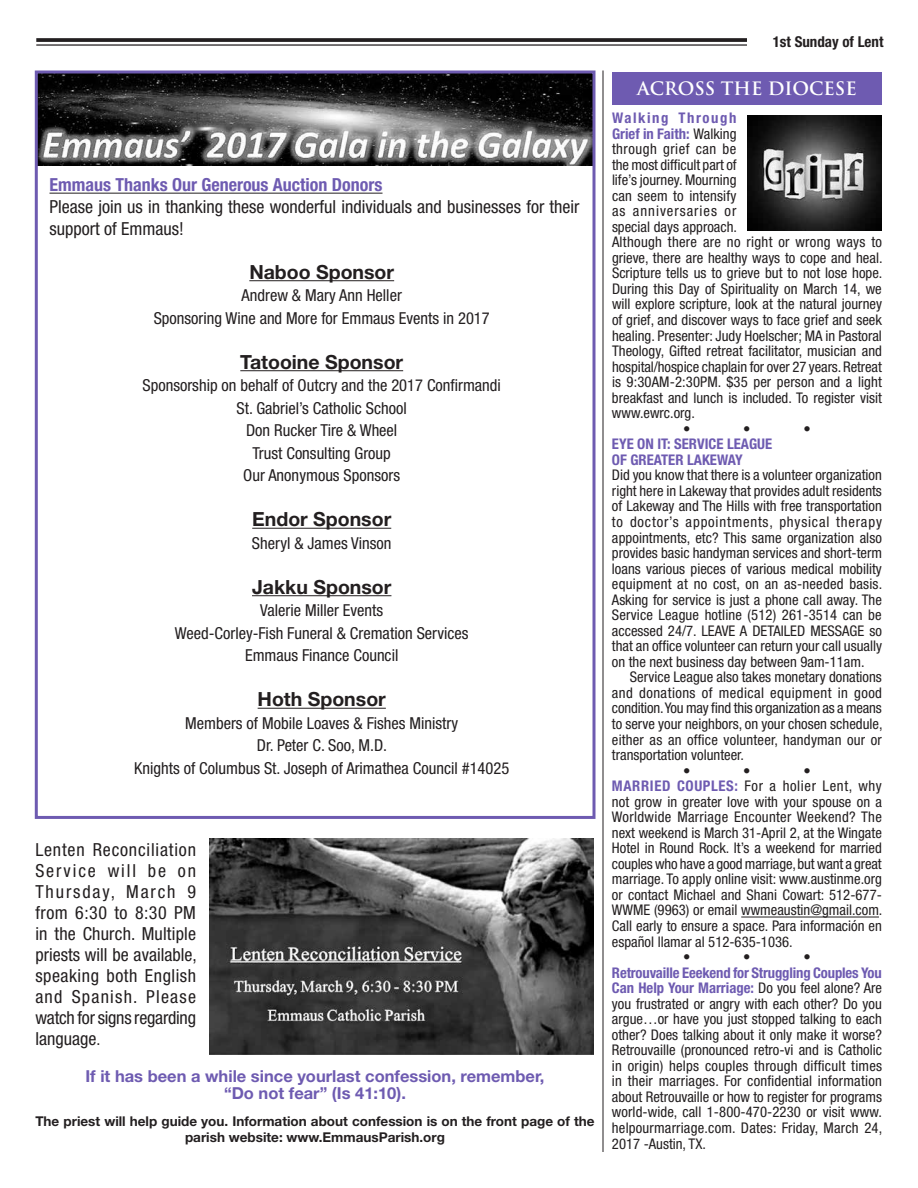
<style>
.page{position:relative;width:918px;height:1188px;background:#fff}
.page>*{position:absolute;margin:0;border:0;box-sizing:border-box;transform-origin:0 0}
.t1{font:700 19.5px "Helvetica Neue LT Std";color:#231f20}
.t2{font:condensed 18px/21px "Helvetica Neue LT Std";color:#231f20;text-align:justify}
.t3{font:700 condensed 18px "Helvetica Neue LT Std";color:#6e5bb1}
.t4{font:700 18px "Trajan Pro";color:#fff}
.t5{font:condensed 16.5px/22.5px "Helvetica Neue LT Std";color:#231f20;text-align:center}
.t6{font:700 16.5px/16.5px "Helvetica Neue LT Std";color:#6e5bb1;text-align:center}
.t7{font:700 condensed 15px "Helvetica Neue LT Std";color:#231f20}
.t8{font:condensed 14.7px/15.6px "Helvetica Neue LT Std";color:#231f20}
.t9{font:condensed 14.7px "Helvetica Neue LT Std";letter-spacing:.02em;color:#231f20}
.t10{font:700 condensed 14.7px/15.6px "Helvetica Neue LT Std";color:#6e5bb1}
.t11{font:condensed 14.7px "Helvetica Neue LT Std";letter-spacing:.03em;color:#231f20}
.t12{font:condensed 14.7px "Helvetica Neue LT Std";letter-spacing:.045em;color:#231f20}
.t13{font:condensed 14.7px "Helvetica Neue LT Std";letter-spacing:.035em;color:#231f20}
.t14{font:condensed 14.7px "Helvetica Neue LT Std";letter-spacing:.065em;color:#231f20}
.t15{font:700 condensed 14.7px "Helvetica Neue LT Std";letter-spacing:.11em;color:#6e5bb1}
.t16{font:700 13.5px/16.5px "Helvetica Neue LT Std";color:#231f20;text-align:center}
.s1{font-size:16.5px}
.s2{font-weight:400;color:#231f20}
.s3{font-weight:700;color:#6e5bb1}
</style>
<div class="page">
<div style="left:612px;top:72px;width:270px;height:32px;background:#6e5bb1"></div>
<svg style="left:36px;top:38px;width:711px;height:4px"></svg>
<hr style="left:36px;top:44px;width:711px;height:2px;background:#231f20">
<img style="left:39px;top:74px;width:553px;height:91px">
<hr style="left:50px;top:193px;width:333px;height:1px;background:#231f20">
<hr style="left:249px;top:280px;width:145px;height:1px;background:#231f20">
<hr style="left:240px;top:370px;width:163px;height:1px;background:#231f20">
<hr style="left:252px;top:528px;width:139px;height:1px;background:#231f20">
<hr style="left:252px;top:595px;width:139px;height:1px;background:#231f20">
<hr style="left:258px;top:708px;width:128px;height:1px;background:#231f20">
<div style="left:35px;top:70px;width:561px;height:749px;border:3px solid #6e5bb1"></div>
<hr style="left:741px;top:917px;width:138px;height:1px;background:#231f20">
<hr style="left:603px;top:70px;width:1px;height:1082px;background:#231f20">
<img style="left:747px;top:115px;width:135px;height:115px">
<img style="left:210px;top:838px;width:384px;height:216px">
<p class="t3" style="left:50px;top:174px;width:335px">Emmaus Thanks Our Generous Auction Donors</p>
<p class="t2" style="left:50px;top:196px;width:532px;line-height:21.6px">Please join us in thanking these wonderful individuals and businesses for their support of Emmaus!</p>
<h1 class="t1" style="left:249px;top:260px;width:146px">Naboo Sponsor</h1>
<p class="t5" style="left:154px;top:284px;width:338px">Andrew &amp; Mary Ann Heller<br>Sponsoring Wine and More for Emmaus Events in 2017</p>
<h1 class="t1" style="left:240px;top:350px;width:164px">Tatooine Sponsor</h1>
<p class="t5" style="left:143px;top:374px;width:360px">Sponsorship on behalf of Outcry and the 2017 Confirmandi<br>St. Gabriel’s Catholic School<br>Don Rucker Tire &amp; Wheel<br>Trust Consulting Group<br>Our Anonymous Sponsors</p>
<h1 class="t1" style="left:252px;top:507px;width:141px">Endor Sponsor</h1>
<p class="t5" style="left:252px;top:532px;width:141px">Sheryl &amp; James Vinson</p>
<h1 class="t1" style="left:252px;top:575px;width:141px">Jakku Sponsor</h1>
<p class="t5" style="left:175px;top:599px;width:295px">Valerie Miller Events<br>Weed-Corley-Fish Funeral &amp; Cremation Services<br>Emmaus Finance Council</p>
<h1 class="t1" style="left:258px;top:687px;width:130px">Hoth Sponsor</h1>
<p class="t5" style="left:134px;top:712px;width:377px">Members of Mobile Loaves &amp; Fishes Ministry<br>Dr. Peter C. Soo, M.D.<br>Knights of Columbus St. Joseph of Arimathea Council #14025</p>
<p class="t2" style="left:35px;top:839px;width:163px">Lenten Reconciliation Service will be on Thursday, March 9 from 6:30 to 8:30 PM in the Church. Multiple priests will be available, speaking both English and Spanish. Please watch for signs regarding language<span class="s1">.</span></p>
<p class="t6" style="left:85px;top:1068px;width:461px">If it has been a while since yourlast confession, remember, “Do not fear” (Is 41:10).</p>
<p class="t16" style="left:35px;top:1112px;width:561px">The priest will help guide you. Information about confession is on the front page of the parish website: www.EmmausParish.org</p>
<p class="t7" style="left:773px;top:33px;width:112px">1st Sunday of Lent</p>
<p class="t4" style="left:637px;top:77px;width:221px">ACROSS THE DIOCESE</p>
<p class="t15" style="left:612px;top:109px;width:126px">Walking Through</p>
<p class="t10" style="left:612px;top:125px;width:126px">Grief in Faith: <span class="s2">Walking</span></p>
<p class="t13" style="left:612px;top:140px;width:126px">through grief can be</p>
<p class="t8" style="left:612px;top:157px;width:126px">the most difficult part of</p>
<p class="t8" style="left:612px;top:172px;width:126px">life’s journey. Mourning</p>
<p class="t8" style="left:612px;top:188px;width:126px">can seem to intensify</p>
<p class="t14" style="left:612px;top:203px;width:126px">as anniversaries or</p>
<p class="t8" style="left:612px;top:219px;width:124px">special days approach.</p>
<p class="t9" style="left:612px;top:234px;width:272px">Although there are no right or wrong ways to</p>
<p class="t8" style="left:612px;top:250px;width:270px">grieve, there are healthy ways to cope and heal.</p>
<p class="t8" style="left:612px;top:265px;width:270px">Scripture tells us to grieve but to not lose hope.</p>
<p class="t8" style="left:612px;top:281px;width:271px">During this Day of Spirituality on March 14, we</p>
<p class="t8" style="left:612px;top:296px;width:271px">will explore scripture, look at the natural journey</p>
<p class="t8" style="left:612px;top:312px;width:271px">of grief, and discover ways to face grief and seek</p>
<p class="t8" style="left:612px;top:327px;width:271px">healing. Presenter: Judy Hoelscher; MA in Pastoral</p>
<p class="t8" style="left:612px;top:343px;width:272px">Theology, Gifted retreat facilitator, musician and</p>
<p class="t8" style="left:612px;top:359px;width:272px">hospital/hospice chaplain for over 27 years. Retreat</p>
<p class="t8" style="left:612px;top:374px;width:271px">is 9:30AM-2:30PM. $35 per person and a light</p>
<p class="t8" style="left:612px;top:390px;width:271px">breakfast and lunch is included. To register visit</p>
<p class="t8" style="left:612px;top:405px;width:82px">www.ewrc.org.</p>
<p class="t8" style="left:683px;top:421px;width:9px">•</p>
<p class="t8" style="left:743px;top:421px;width:9px">•</p>
<p class="t8" style="left:804px;top:421px;width:9px">•</p>
<p class="t10" style="left:612px;top:436px;width:162px">EYE ON IT: SERVICE LEAGUE<br>OF GREATER LAKEWAY</p>
<p class="t8" style="left:612px;top:467px;width:272px">Did you know that there is a volunteer organization right here in Lakeway that provides adult residents of Lakeway and The Hills with free transportation to doctor’s appointments, physical therapy appointments, etc? This same organization also provides basic handyman services and short-term loans various pieces of various medical mobility equipment at no cost, on an as-needed basis.<br>Asking for service is just a phone call away. The Service League hotline (512) 261-3514 can be accessed 24/7. LEAVE A DETAILED MESSAGE so that an office volunteer can return your call usually on the next business day between 9am-11am.</p>
<p class="t8" style="left:630px;top:669px;width:253px">Service League also takes monetary donations</p>
<p class="t11" style="left:612px;top:684px;width:272px">and donations of medical equipment in good</p>
<p class="t8" style="left:612px;top:700px;width:271px">condition. You may find this organization as a means</p>
<p class="t8" style="left:612px;top:716px;width:272px">to serve your neighbors, on your chosen schedule,</p>
<p class="t8" style="left:612px;top:731px;width:272px">either as an office volunteer, handyman our or</p>
<p class="t8" style="left:612px;top:747px;width:131px">transportation volunteer.</p>
<p class="t8" style="left:683px;top:763px;width:9px">•</p>
<p class="t8" style="left:743px;top:763px;width:9px">•</p>
<p class="t8" style="left:804px;top:763px;width:9px">•</p>
<p class="t12" style="left:612px;top:777px;width:271px"><span class="s3">MARRIED COUPLES:</span> For a holier Lent, why</p>
<p class="t8" style="left:612px;top:794px;width:272px">not grow in greater love with your spouse on a</p>
<p class="t9" style="left:612px;top:809px;width:271px">Worldwide Marriage Encounter Weekend? The</p>
<p class="t8" style="left:612px;top:825px;width:271px">next weekend is March 31-April 2, at the Wingate</p>
<p class="t8" style="left:612px;top:840px;width:271px">Hotel in Round Rock. It’s a weekend for married</p>
<p class="t8" style="left:612px;top:856px;width:271px">couples who have a good marriage, but want a great</p>
<p class="t8" style="left:612px;top:871px;width:271px">marriage. To apply online visit: www.austinme.org</p>
<p class="t8" style="left:612px;top:887px;width:271px">or contact Michael and Shani Cowart: 512-677-</p>
<p class="t8" style="left:612px;top:902px;width:270px">WWME (9963) or email wwmeaustin@gmail.com.</p>
<p class="t8" style="left:612px;top:918px;width:271px">Call early to ensure a space. Para información en</p>
<p class="t8" style="left:612px;top:933px;width:180px">español llamar al 512-635-1036.</p>
<p class="t8" style="left:683px;top:949px;width:9px">•</p>
<p class="t8" style="left:743px;top:949px;width:9px">•</p>
<p class="t8" style="left:804px;top:949px;width:9px">•</p>
<p class="t8" style="left:612px;top:964px;width:272px"><span class="s3">Retrouvaille Eeekend for Struggling Couples You Can Help Your Marriage:</span> Do you feel alone? Are you frustrated or angry with each other? Do you argue…or have you just stopped talking to each other? Does talking about it only make it worse?<br>Retrouvaille (pronounced retro-vi and is Catholic in origin) helps couples through difficult times in their marriages. For confidential information about Retrouvaille or how to register for programs world-wide, call 1-800-470-2230 or visit www. helpourmarriage.com. Dates: Friday, March 24, 2017 -Austin, TX.</p>
</div>
